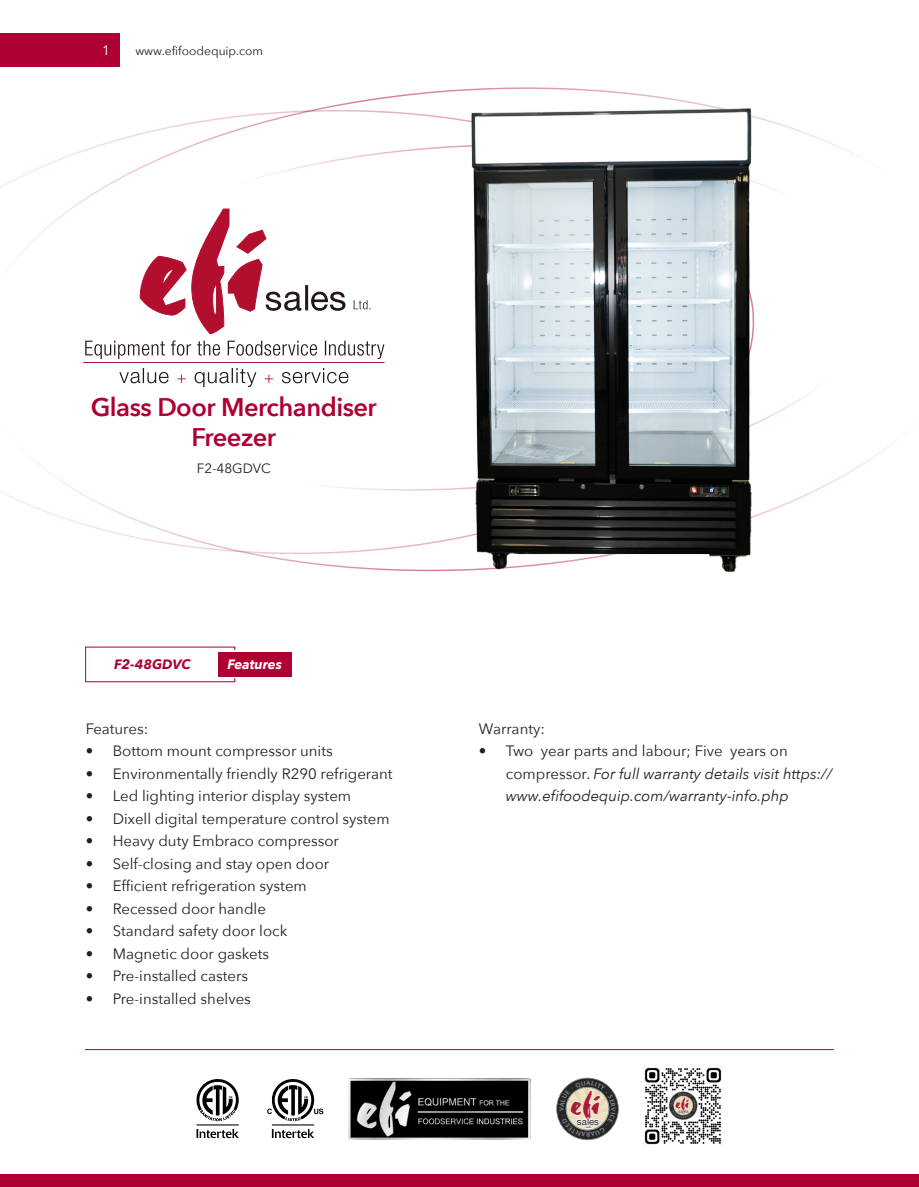
<style>
.page{position:relative;width:919px;height:1187px;background:#fff}
.page>*{position:absolute;margin:0;border:0;box-sizing:border-box;transform-origin:0 0}
.t1{font:31.95px "Choc ICG";color:#aa1c36}
.t2{font:600 25.5px/30.6px "Avenir Next";letter-spacing:-.02em;color:#ae0032;text-align:center}
.t3{font:15px "Avenir Next";color:#231f20}
.t4{font:italic 15px/22.5px "Avenir Next";color:#231f20}
.t5{font:13.5px "Avenir Next";color:#231f20}
.t6{font:italic 700 13.5px "Avenir Next";color:#ae0032}
.t7{font:italic 700 13.5px "Avenir Next";letter-spacing:-.005em;color:#fff}
.t8{font:13.5px "Avenir Next";color:#fff}
.t9{font:12px "Avenir Next";color:#231f20}
.t10{font:9.6px "Helvetica Neue";letter-spacing:.01em;color:#231f20}
.t11{font:500 3px "Helvetica Neue";color:#231f20}
.s1{font-style:normal}
</style>
<div class="page">
<svg style="left:0;top:87px;width:898px;height:485px"></svg>
<svg style="left:282px;top:368px;width:66px;height:15px"></svg>
<svg style="left:265px;top:374px;width:8px;height:9px"></svg>
<svg style="left:194px;top:368px;width:62px;height:19px"></svg>
<svg style="left:177px;top:374px;width:9px;height:9px"></svg>
<svg style="left:119px;top:368px;width:50px;height:15px"></svg>
<hr style="left:83px;top:362px;width:301px;height:1px;background:#b20f2e">
<svg style="left:353px;top:300px;width:17px;height:9px"></svg>
<svg style="left:85px;top:340px;width:299px;height:19px"></svg>
<svg style="left:140px;top:209px;width:205px;height:125px"></svg>
<div style="left:218px;top:652px;width:74px;height:24px;background:#ae0032"></div>
<div style="left:0;top:1174px;width:918px;height:12px;background:#ae0032"></div>
<hr style="left:85px;top:1049px;width:748px;height:1px;background:#ae0032">
<div style="left:0;top:33px;width:119px;height:34px;background:#ae0032"></div>
<img style="left:450px;top:103px;width:334px;height:470px">
<img style="left:348px;top:1078px;width:182px;height:61px">
<svg style="left:272px;top:1129px;width:42px;height:8px"></svg>
<svg style="left:267px;top:1079px;width:56px;height:42px"></svg>
<hr style="left:272px;top:1124px;width:42px;height:1px;background:#040100">
<svg style="left:196px;top:1128px;width:43px;height:9px"></svg>
<svg style="left:196px;top:1079px;width:43px;height:42px"></svg>
<hr style="left:196px;top:1124px;width:43px;height:1px;background:#040000">
<img style="left:643px;top:1066px;width:79px;height:79px">
<svg style="left:556px;top:1077px;width:62px;height:62px"></svg>
<p class="t8" style="left:102px;top:38px;width:9px">1</p>
<p class="t9" style="left:135px;top:40px;width:129px">www.efifoodequip.com</p>
<p class="t2" style="left:91px;top:391px;width:287px">Glass Door Merchandiser<br>Freezer</p>
<p class="t5" style="left:197px;top:457px;width:75px">F2-48GDVC</p>
<p class="t6" style="left:114px;top:652px;width:78px">F2-48GDVC</p>
<p class="t7" style="left:227px;top:652px;width:56px">Features</p>
<p class="t3" style="left:86px;top:716px;width:64px">Features:</p>
<p class="t3" style="left:86px;top:738px;width:248px">• Bottom mount compressor units</p>
<p class="t3" style="left:86px;top:761px;width:308px">• Environmentally friendly R290 refrigerant</p>
<p class="t3" style="left:86px;top:783px;width:267px">• Led lighting interior display system</p>
<p class="t3" style="left:86px;top:806px;width:305px">• Dixell digital temperature control system</p>
<p class="t3" style="left:86px;top:828px;width:255px">• Heavy duty Embraco compressor</p>
<p class="t3" style="left:86px;top:851px;width:245px">• Self-closing and stay open door</p>
<p class="t3" style="left:86px;top:873px;width:223px">• Efficient refrigeration system</p>
<p class="t3" style="left:86px;top:896px;width:182px">• Recessed door handle</p>
<p class="t3" style="left:86px;top:918px;width:203px">• Standard safety door lock</p>
<p class="t3" style="left:86px;top:941px;width:185px">• Magnetic door gaskets</p>
<p class="t3" style="left:86px;top:963px;width:164px">• Pre-installed casters</p>
<p class="t3" style="left:86px;top:986px;width:167px">• Pre-installed shelves</p>
<p class="t3" style="left:479px;top:716px;width:67px">Warranty:</p>
<p class="t4" style="left:506px;top:739px;width:328px;text-indent:-27px"><span class="s1">• Two year parts and labour; Five years on compressor.</span> For full warranty details visit https:// www.efifoodequip.com/warranty-info.php</p>
<h1 class="t1" style="left:569px;top:1083px;width:32px">efi</h1>
<p class="t11" style="left:585px;top:1125px;width:7px">Ltd.</p>
<p class="t10" style="left:576px;top:1115px;width:24px">sales</p>
</div>
